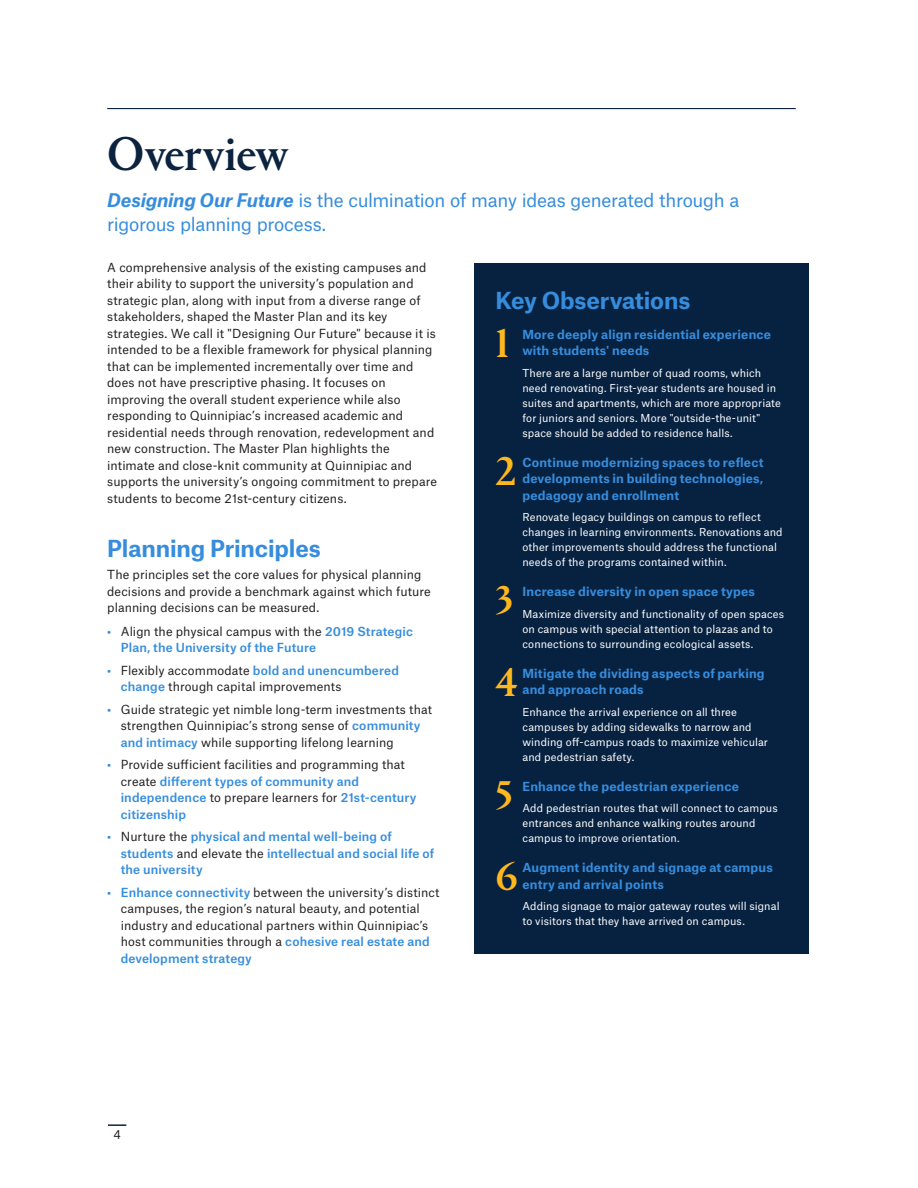
<style>
.page{position:relative;width:918px;height:1188px;background:#fff}
.page>*{position:absolute;margin:0;border:0;box-sizing:border-box;transform-origin:0 0}
.H2_subhead{font:500 49.5px "Portrait Q";letter-spacing:-.015em;color:#0c233f}
.t1{font:500 42px "Portrait Q";color:#ffb71e}
.H3_subhead{font:700 22.5px "Atlas Grotesk";letter-spacing:-.01em;color:#368ddd}
.H3_-_Navy_background{font:700 22.5px "Atlas Grotesk";letter-spacing:-.01em;color:#368ddd}
.P_Body_Intro{font:18px/24px "Atlas Grotesk";letter-spacing:-.02em;color:#368ddd}
.P_body_text{font:12px/16.5px "Atlas Grotesk";letter-spacing:.005em;color:#231f20}
.t2{font:700 12px/16.5px "Atlas Grotesk";letter-spacing:.015em;color:#368ddd}
.t3{font:500 12px/16.5px "Atlas Grotesk";letter-spacing:.01em;color:#368ddd}
.P_body_text_less_spa{font:12px/16.5px "Atlas Grotesk";letter-spacing:.005em;color:#231f20}
.List_Text__auto{font:10.5px/15px "Atlas Grotesk";letter-spacing:.01em;color:#fff}
.s1{font-weight:700;font-style:italic}
.s2{font-weight:700}
.s3{font-weight:400;color:#231f20}
.s4{font-weight:700;color:#368ddd}
.s5{font-weight:500;color:#368ddd}
</style>
<div class="page">
<svg style="left:108px;top:1124px;width:18px;height:2px"></svg>
<hr style="left:107px;top:108px;width:689px;height:1px;background:#0c233f">
<div style="left:474px;top:264px;width:335px;height:690px;background:#072241"></div>
<h2 class="H2_subhead" style="left:107px;top:120px;width:183px">Overview</h2>
<p class="P_Body_Intro" style="left:107px;top:187px;width:634px"><span class="s1">Designing Our Future</span> is the culmination of many ideas generated through a rigorous planning process.</p>
<p class="P_body_text" style="left:107px;top:258px;width:331px">A comprehensive analysis of the existing campuses and their ability to support the university’s population and strategic plan, along with input from a diverse range of stakeholders, shaped the Master Plan and its key strategies. We call it "Designing Our Future" because it is intended to be a flexible framework for physical planning that can be implemented incrementally over time and does not have prescriptive phasing. It focuses on improving the overall student experience while also responding to Quinnipiac’s increased academic and residential needs through renovation, redevelopment and new construction. The Master Plan highlights the intimate and close-knit community at Quinnipiac and supports the university’s ongoing commitment to prepare students to become 21st-century citizens.</p>
<h3 class="H3_subhead" style="left:107px;top:530px;width:215px">Planning Principles</h3>
<p class="P_body_text_less_spa" style="left:107px;top:565px;width:325px">The principles set the core values for physical planning decisions and provide a benchmark against which future planning decisions can be measured.</p>
<p class="t3" style="left:121px;top:622px;width:294px;text-indent:-14px"><span class="s2">•</span> <span class="s3">Align the physical campus with the</span> 2019 Strategic<br>Plan, the University of the Future</p>
<p class="P_body_text" style="left:121px;top:661px;width:280px;text-indent:-14px"><span class="s4">•</span> Flexibly accommodate <span class="s5">bold and unencumbered change</span> through capital improvements</p>
<p class="P_body_text" style="left:121px;top:700px;width:313px;text-indent:-14px"><span class="s4">•</span> Guide strategic yet nimble long-term investments that strengthen Quinnipiac’s strong sense of <span class="s5">community and intimacy</span> while supporting lifelong learning</p>
<p class="P_body_text" style="left:121px;top:755px;width:297px;text-indent:-14px"><span class="s4">•</span> Provide sufficient facilities and programming that create <span class="s5">different types of community and independence</span> to prepare learners for <span class="s5">21st-century citizenship</span></p>
<p class="t3" style="left:121px;top:827px;width:315px;text-indent:-14px"><span class="s2">•</span> <span class="s3">Nurture the</span> physical and mental well-being of students <span class="s3">and elevate the</span> intellectual and social life of the university</p>
<p class="P_body_text" style="left:121px;top:883px;width:320px;text-indent:-14px"><span class="s4">•</span> <span class="s5">Enhance connectivity</span> between the university’s distinct campuses, the region’s natural beauty, and potential industry and educational partners within Quinnipiac’s host communities through a <span class="s5">cohesive real estate and development strategy</span></p>
<h3 class="H3_-_Navy_background" style="left:495px;top:282px;width:196px">Key Observations</h3>
<p class="t1" style="left:495px;top:315px;width:15px">1</p>
<p class="t2" style="left:522px;top:325px;width:250px">More deeply align residential experience with students' needs</p>
<p class="List_Text__auto" style="left:522px;top:364px;width:260px">There are a large number of quad rooms, which need renovating. First-year students are housed in suites and apartments, which are more appropriate for juniors and seniors. More "outside-the-unit" space should be added to residence halls.</p>
<p class="t1" style="left:495px;top:443px;width:22px">2</p>
<p class="t2" style="left:522px;top:453px;width:243px;text-align:justify">Continue modernizing spaces to reflect developments in building technologies, pedagogy and enrollment</p>
<p class="List_Text__auto" style="left:522px;top:509px;width:262px">Renovate legacy buildings on campus to reflect changes in learning environments. Renovations and other improvements should address the functional needs of the programs contained within.</p>
<p class="t1" style="left:495px;top:572px;width:19px">3</p>
<p class="t2" style="left:522px;top:582px;width:234px">Increase diversity in open space types</p>
<p class="List_Text__auto" style="left:522px;top:605px;width:263px">Maximize diversity and functionality of open spaces on campus with special attention to plazas and to connections to surrounding ecological assets.</p>
<p class="t1" style="left:495px;top:653px;width:24px">4</p>
<p class="t2" style="left:522px;top:664px;width:244px">Mitigate the dividing aspects of parking and approach roads</p>
<p class="List_Text__auto" style="left:522px;top:703px;width:247px">Enhance the arrival experience on all three campuses by adding sidewalks to narrow and winding off-campus roads to maximize vehicular and pedestrian safety.</p>
<p class="t1" style="left:495px;top:766px;width:19px">5</p>
<p class="t2" style="left:522px;top:777px;width:218px">Enhance the pedestrian experience</p>
<p class="List_Text__auto" style="left:522px;top:800px;width:257px">Add pedestrian routes that will connect to campus entrances and enhance walking routes around campus to improve orientation.</p>
<p class="t1" style="left:495px;top:848px;width:24px">6</p>
<p class="t2" style="left:522px;top:858px;width:252px">Augment identity and signage at campus entry and arrival points</p>
<p class="List_Text__auto" style="left:522px;top:898px;width:259px">Adding signage to major gateway routes will signal to visitors that they have arrived on campus.</p>
<p class="P_body_text" style="left:113px;top:1125px;width:9px">4</p>
</div>
